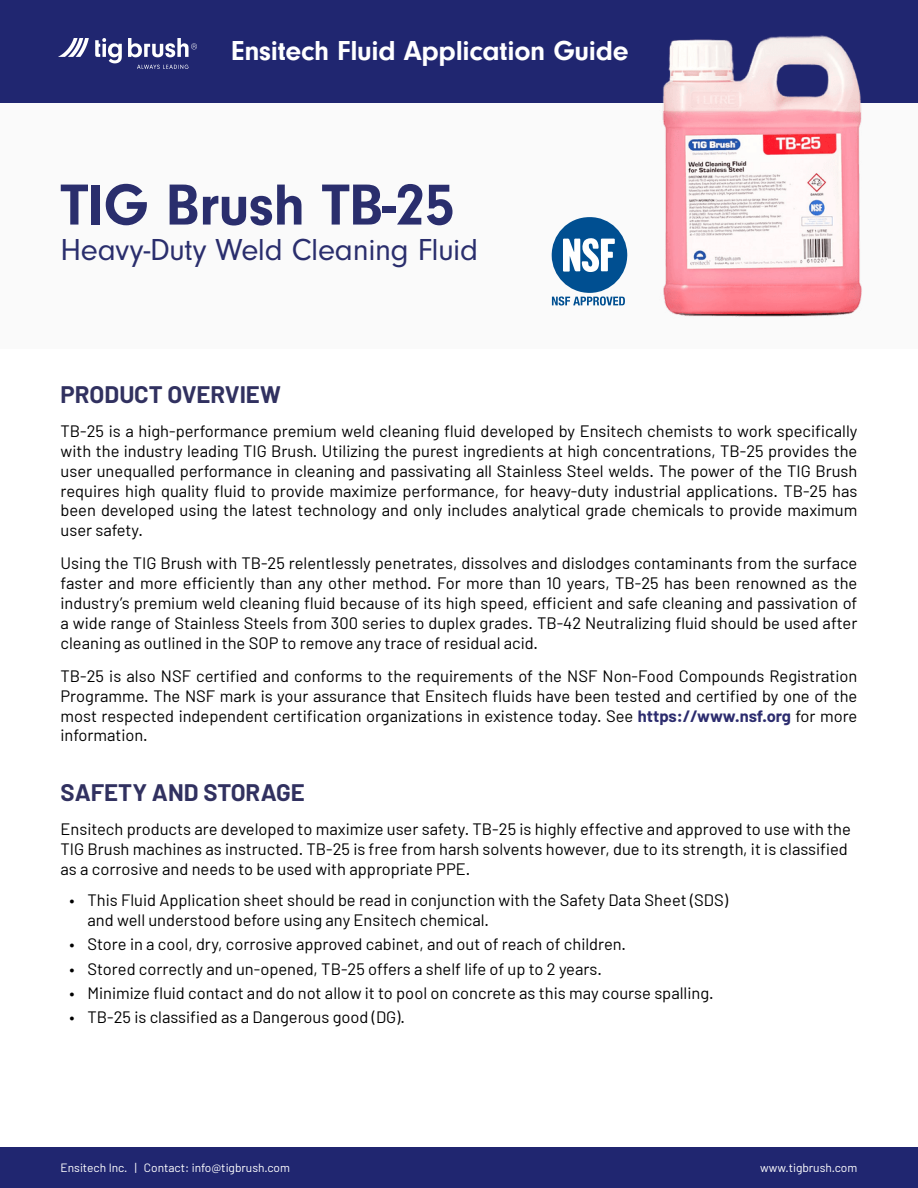
<style>
.page{position:relative;width:918px;height:1188px;background:#fff}
.page>*{position:absolute;margin:0;border:0;box-sizing:border-box;transform-origin:0 0}
.t1{font:700 60px "Neuzeit Grotesk";letter-spacing:-.01em;color:#2a2e6d}
.t2{font:31.5px "Neuzeit Grotesk W01";letter-spacing:-.01em;color:#2a2e6d}
.t3{font:700 28.5px "Neuzeit Grotesk";letter-spacing:-.01em;color:#fff}
.t4{font:700 24px "Barlow";color:#313160}
.t5{font:16.5px/19.8px "Barlow";color:#000;text-align:justify}
.t6{font:12px "Barlow";color:#fff}
.s1{font-weight:700;color:#2c2c6e}
</style>
<div class="page">
<div style="left:0;top:0;width:918px;height:349px;background:#fafafa"></div>
<div style="left:0;top:1147px;width:918px;height:41px;background:#202670"></div>
<div style="left:0;top:0;width:918px;height:103px;background:#202670"></div>
<img style="left:662px;top:35px;width:200px;height:282px">
<svg style="left:551px;top:217px;width:77px;height:89px"></svg>
<img style="left:59px;top:39px;width:138px;height:29px">
<h3 class="t3" style="left:231px;top:35px;width:399px">Ensitech Fluid Application Guide</h3>
<h1 class="t1" style="left:61px;top:171px;width:396px">TIG Brush TB-25</h1>
<h2 class="t2" style="left:61px;top:233px;width:419px">Heavy-Duty Weld Cleaning Fluid</h2>
<h3 class="t4" style="left:61px;top:379px;width:222px">PRODUCT OVERVIEW</h3>
<p class="t5" style="left:61px;top:421px;width:798px">TB-25 is a high-performance premium weld cleaning fluid developed by Ensitech chemists to work specifically with the industry leading TIG Brush. Utilizing the purest ingredients at high concentrations, TB-25 provides the user unequalled performance in cleaning and passivating all Stainless Steel welds. The power of the TIG Brush requires high quality fluid to provide maximize performance, for heavy-duty industrial applications. TB-25 has been developed using the latest technology and only includes analytical grade chemicals to provide maximum user safety.</p>
<p class="t5" style="left:61px;top:553px;width:798px">Using the TIG Brush with TB-25 relentlessly penetrates, dissolves and dislodges contaminants from the surface faster and more efficiently than any other method. For more than 10 years, TB-25 has been renowned as the industry’s premium weld cleaning fluid because of its high speed, efficient and safe cleaning and passivation of a wide range of Stainless Steels from 300 series to duplex grades. TB-42 Neutralizing fluid should be used after cleaning as outlined in the SOP to remove any trace of residual acid.</p>
<p class="t5" style="left:61px;top:666px;width:798px">TB-25 is also NSF certified and conforms to the requirements of the NSF Non-Food Compounds Registration Programme. The NSF mark is your assurance that Ensitech fluids have been tested and certified by one of the most respected independent certification organizations in existence today. See <span class="s1">https://www.nsf.org</span> for more information.</p>
<h3 class="t4" style="left:61px;top:777px;width:246px">SAFETY AND STORAGE</h3>
<p class="t5" style="left:61px;top:819px;width:792px;text-align:left">Ensitech products are developed to maximize user safety. TB-25 is highly effective and approved to use with the<br>TIG Brush machines as instructed. TB-25 is free from harsh solvents however, due to its strength, it is classified as a corrosive and needs to be used with appropriate PPE.</p>
<p class="t5" style="left:88px;top:890px;width:642px;text-indent:-18px">• This Fluid Application sheet should be read in conjunction with the Safety Data Sheet (SDS) and well understood before using any Ensitech chemical.</p>
<p class="t5" style="left:70px;top:934px;width:558px">• Store in a cool, dry, corrosive approved cabinet, and out of reach of children.</p>
<p class="t5" style="left:70px;top:958px;width:534px">• Stored correctly and un-opened, TB-25 offers a shelf life of up to 2 years.</p>
<p class="t5" style="left:70px;top:983px;width:646px">• Minimize fluid contact and do not allow it to pool on concrete as this may course spalling.</p>
<p class="t5" style="left:70px;top:1007px;width:337px">• TB-25 is classified as a Dangerous good (DG).</p>
<p class="t6" style="left:61px;top:1160px;width:231px">Ensitech Inc. | Contact: info@tigbrush.com</p>
<p class="t6" style="left:760px;top:1161px;width:99px">www.tigbrush.com</p>
</div>
